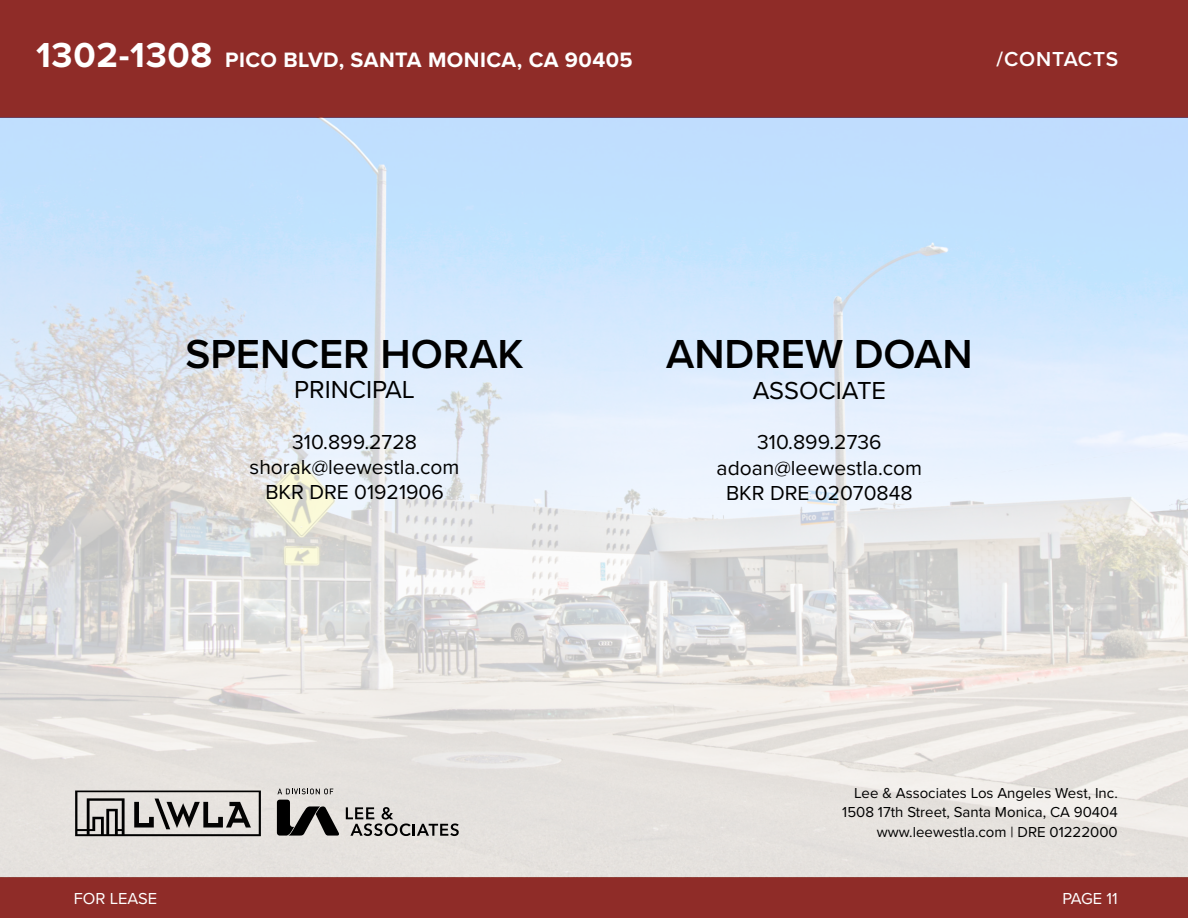
<style>
.page{position:relative;width:1188px;height:918px;background:#fff}
.page>*{position:absolute;margin:0;border:0;box-sizing:border-box;transform-origin:0 0}
.t1{font:600 42px "Proxima Nova";color:#000}
.t2{font:25.5px "Proxima Nova";color:#000}
.t3{font:700 21.6px "Proxima Nova";letter-spacing:.02em;color:#fff}
.t4{font:21px/25.2px "Proxima Nova";color:#000;text-align:center}
.t5{font:600 21px "Proxima Nova";letter-spacing:.04em;color:#fff}
.t6{font:16.5px "Proxima Nova";color:#fff}
.t7{font:15px/19.5px "Proxima Nova";color:#000;text-align:right}
.s1{font-size:36px}
</style>
<div class="page">
<div style="left:0;top:878px;width:1188px;height:40px;background:#8f2c28"></div>
<div style="left:0;top:0;width:1188px;height:117px;background:#8f2c28"></div>
<img style="left:0;top:117px;width:1188px;height:761px">
<svg style="left:75px;top:791px;width:186px;height:45px;background:#a19f9c"></svg>
<svg style="left:277px;top:789px;width:56px;height:5px"></svg>
<svg style="left:346px;top:807px;width:113px;height:29px;background:#b0adaa"></svg>
<svg style="left:277px;top:800px;width:63px;height:36px;background:#6c6b69"></svg>
<h3 class="t3" style="left:36px;top:44px;width:598px"><span class="s1">1302-1308</span> PICO BLVD, SANTA MONICA, CA 90405</h3>
<h3 class="t5" style="left:997px;top:43px;width:123px">/CONTACTS</h3>
<h1 class="t1" style="left:185px;top:322px;width:340px">SPENCER HORAK</h1>
<h2 class="t2" style="left:294px;top:371px;width:122px">PRINCIPAL</h2>
<h3 class="t4" style="left:250px;top:428px;width:211px">310.899.2728 shorak@leewestla.com<br>BKR DRE 01921906</h3>
<h1 class="t1" style="left:666px;top:323px;width:308px">ANDREW DOAN</h1>
<h2 class="t2" style="left:753px;top:371px;width:135px">ASSOCIATE</h2>
<h3 class="t4" style="left:717px;top:429px;width:207px">310.899.2736 adoan@leewestla.com<br>BKR DRE 02070848</h3>
<p class="t7" style="left:842px;top:782px;width:277px">Lee &amp; Associates Los Angeles West, Inc.<br>1508 17th Street, Santa Monica, CA 90404 www.leewestla.com | DRE 01222000</p>
<p class="t6" style="left:74px;top:887px;width:85px">FOR LEASE</p>
<p class="t6" style="left:1063px;top:887px;width:57px">PAGE 11</p>
</div>
